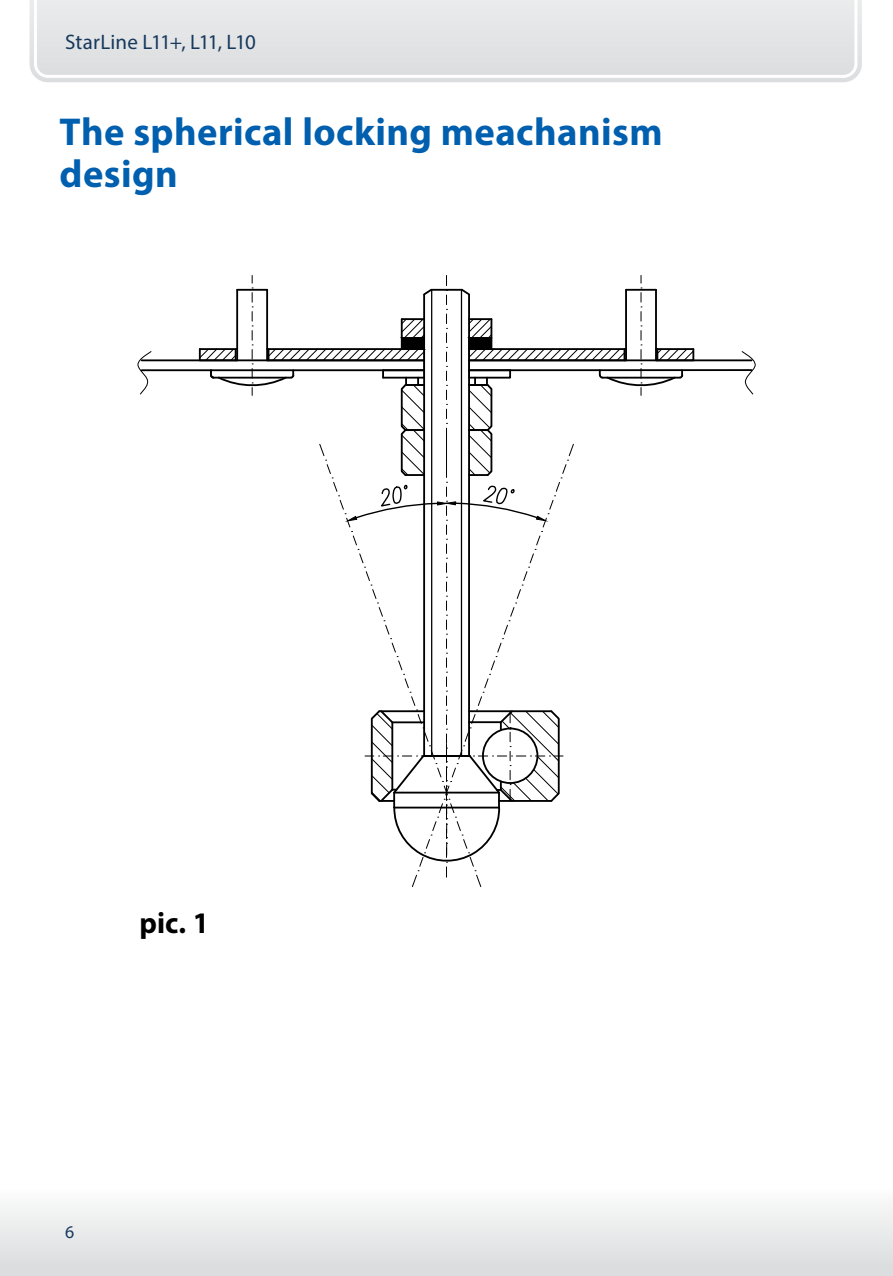
<style>
.page{position:relative;width:893px;height:1276px;background:#fff}
.page>*{position:absolute;margin:0;border:0;box-sizing:border-box;transform-origin:0 0}
.t1{font:700 39px/42px "Myriad Pro";letter-spacing:.01em;color:#005fae}
.t2{font:700 30px "Myriad Pro";color:#000}
.t3{font:21px "Myriad Pro";letter-spacing:-.005em;color:#17395e}
.t4{font:18px "Myriad Pro";color:#17395e}
.s1{font-style:inherit}
</style>
<div class="page">
<svg style="left:30px;top:0;width:832px;height:82px"></svg>
<div style="left:32px;top:0;width:827px;height:79px;background:#e4e5e6"></div>
<div style="left:0;top:1181px;width:893px;height:95px;background:linear-gradient(to bottom,#fff,#d8d9db)"></div>
<hr style="left:142px;top:369px;width:282px;height:2px;background:#000">
<hr style="left:142px;top:359px;width:282px;height:2px;background:#000">
<svg style="left:137px;top:351px;width:15px;height:44px"></svg>
<hr style="left:469px;top:369px;width:282px;height:2px;background:#000">
<hr style="left:469px;top:359px;width:282px;height:2px;background:#000">
<svg style="left:741px;top:351px;width:15px;height:44px"></svg>
<svg style="left:198px;top:275px;width:497px;height:612px"></svg>
<p class="t3" style="left:65px;top:29px;width:192px">StarLine L11+, L11, L10</p>
<p class="t1" style="left:60px;top:110px;width:605px">The spherical locking meachanism design</p>
<p class="t2" style="left:140px;top:903px;width:71px">pic<span class="s1">. 1</span></p>
<p class="t4" style="left:65px;top:1221px;width:11px">6</p>
</div>
